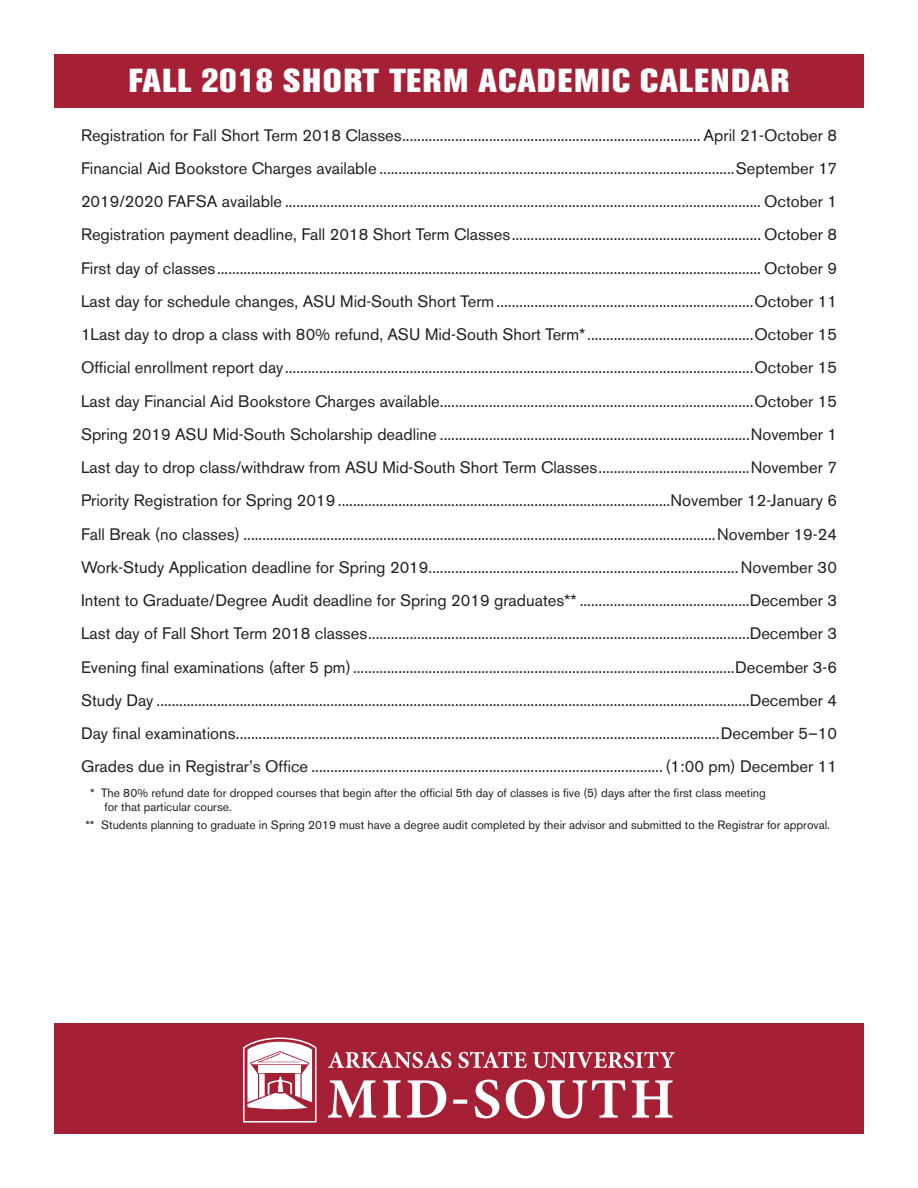
<style>
.page{position:relative;width:918px;height:1188px;background:#fff}
.page>*{position:absolute;margin:0;border:0;box-sizing:border-box;transform-origin:0 0}
.t1{font:800 33px "Akzidenz Grotesk BE";letter-spacing:.04em;color:#fff}
.t2{font:16.5px/33.3px "Akzidenz Grotesk BE";color:#231f20;text-align:justify}
.t3{font:12px/14.4px "Akzidenz Grotesk BE";color:#231f20}
</style>
<div class="page">
<div style="left:54px;top:54px;width:810px;height:54px;background:#a62035"></div>
<div style="left:54px;top:1024px;width:810px;height:110px;background:#a62035"></div>
<svg style="left:328px;top:1052px;width:123px;height:16px"></svg>
<svg style="left:458px;top:1052px;width:69px;height:16px"></svg>
<svg style="left:533px;top:1052px;width:142px;height:16px"></svg>
<svg style="left:328px;top:1080px;width:48px;height:38px"></svg>
<svg style="left:383px;top:1080px;width:18px;height:38px"></svg>
<svg style="left:407px;top:1080px;width:39px;height:38px"></svg>
<svg style="left:453px;top:1100px;width:14px;height:4px"></svg>
<svg style="left:475px;top:1080px;width:24px;height:38px"></svg>
<svg style="left:632px;top:1080px;width:41px;height:38px"></svg>
<svg style="left:506px;top:1080px;width:119px;height:38px"></svg>
<svg style="left:243px;top:1037px;width:74px;height:86px"></svg>
<h1 class="t1" style="left:129px;top:62px;width:662px">FALL 2018 SHORT TERM ACADEMIC CALENDAR</h1>
<p class="t2" style="left:81px;top:118px;width:758px">Registration for Fall Short Term 2018 Classes............................................................................... April 21-October 8<br>Financial Aid Bookstore Charges available ..............................................................................................September 17<br>2019/2020 FAFSA available .............................................................................................................................. October 1<br>Registration payment deadline, Fall 2018 Short Term Classes.................................................................. October 8<br>First day of classes................................................................................................................................................ October 9<br>Last day for schedule changes, ASU Mid-South Short Term....................................................................October 11<br>1Last day to drop a class with 80% refund, ASU Mid-South Short Term*............................................October 15<br>Official enrollment report day............................................................................................................................October 15<br>Last day Financial Aid Bookstore Charges available...................................................................................October 15<br>Spring 2019 ASU Mid-South Scholarship deadline ..................................................................................November 1<br>Last day to drop class/withdraw from ASU Mid-South Short Term Classes........................................November 7<br>Priority Registration for Spring 2019 ........................................................................................November 12-January 6<br>Fall Break (no classes) .............................................................................................................................November 19-24<br>Work-Study Application deadline for Spring 2019..................................................................................November 30<br>Intent to Graduate/Degree Audit deadline for Spring 2019 graduates** .............................................December 3<br>Last day of Fall Short Term 2018 classes.....................................................................................................December 3<br>Evening final examinations (after 5 pm).....................................................................................................December 3-6<br>Study Day .............................................................................................................................................................December 4<br>Day final examinations................................................................................................................................December 5–10<br>Grades due in Registrar’s Office ............................................................................................. (1:00 pm) December 11</p>
<p class="t3" style="left:104px;top:785px;width:663px;text-indent:-14px">* The 80% refund date for dropped courses that begin after the official 5th day of classes is five (5) days after the first class meeting for that particular course.</p>
<p class="t3" style="left:85px;top:817px;width:746px">** Students planning to graduate in Spring 2019 must have a degree audit completed by their advisor and submitted to the Registrar for approval.</p>
</div>
